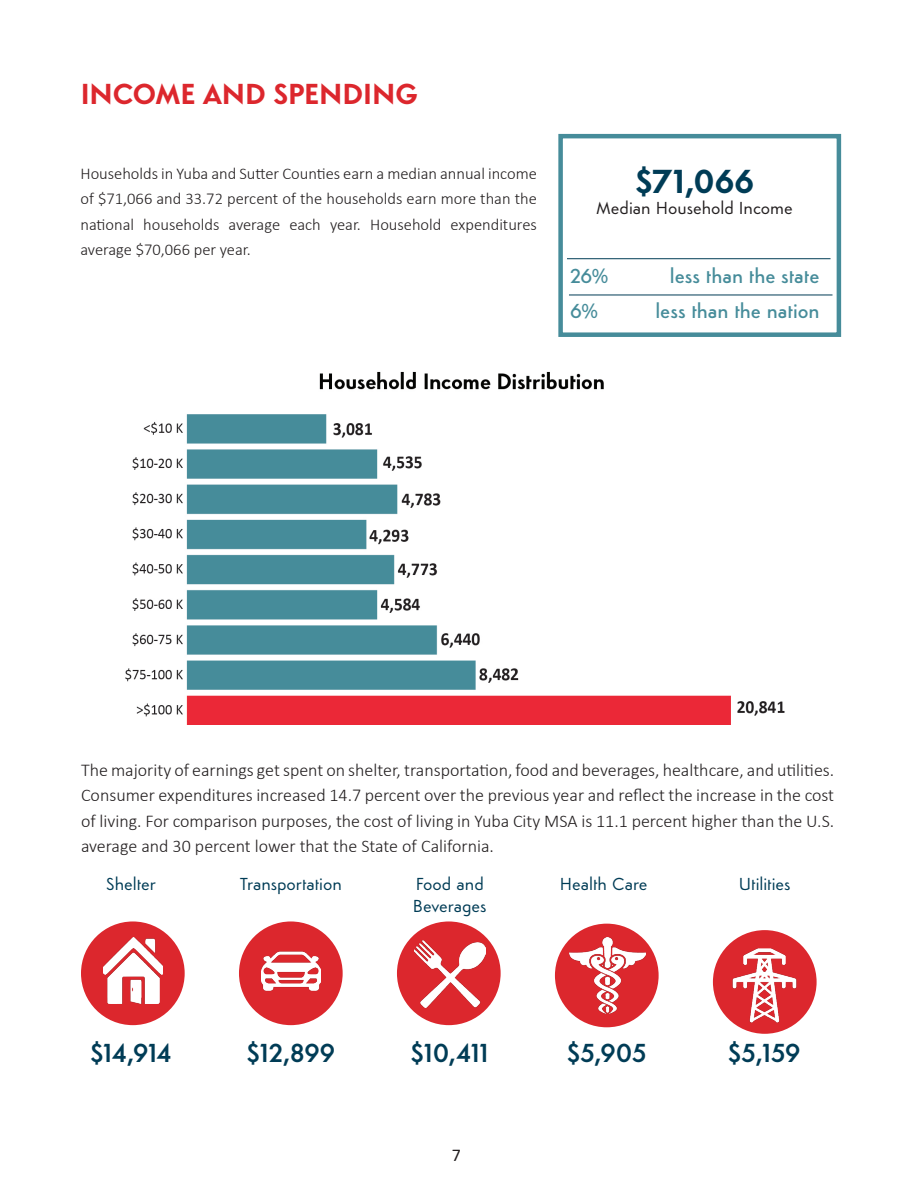
<style>
.page{position:relative;width:918px;height:1188px;background:#fff}
.page>*{position:absolute;margin:0;border:0;box-sizing:border-box;transform-origin:0 0}
.t1{font:700 34.5px "Simplo";color:#003c56}
.t2{font:700 30px "Simplo";color:#dc272d}
.t3{font:600 27px "Simplo";letter-spacing:-.01em;color:#003c56}
.t4{font:500 21px "Simplo";color:#468c9a}
.t5{font:300 18px/25.5px "Calibri";color:#231f20;text-align:justify}
.t6{font:18px/21.6px "Simplo";color:#003c56}
.t7{font:18px "Simplo";color:#231f20}
.t8{font:18px "Calibri";color:#231f20}
.t9{font:300 16.5px/25.5px "Calibri";color:#231f20;text-align:justify}
</style>
<div class="page">
<div style="left:558px;top:134px;width:283px;height:203px;border:4px solid #468c9a"></div>
<hr style="left:567px;top:258px;width:264px;height:1px;background:#003c56">
<hr style="left:569px;top:295px;width:263px;height:1px;background:#003c56">
<img style="left:125px;top:371px;width:660px;height:353px">
<div style="left:81px;top:921px;width:104px;height:104px;background:#dc272d;border-radius:50%"></div>
<div style="left:239px;top:921px;width:104px;height:104px;background:#dc272d;border-radius:50%"></div>
<div style="left:397px;top:921px;width:104px;height:104px;background:#dc272d;border-radius:50%"></div>
<div style="left:555px;top:924px;width:104px;height:103px;background:#dc272d;border-radius:50%"></div>
<div style="left:713px;top:930px;width:104px;height:104px;background:#dc272d;border-radius:50%"></div>
<img style="left:569px;top:938px;width:77px;height:75px">
<img style="left:726px;top:944px;width:77px;height:80px">
<img style="left:104px;top:938px;width:59px;height:66px">
<img style="left:262px;top:951px;width:58px;height:40px">
<img style="left:414px;top:941px;width:71px;height:66px">
<p class="t2" style="left:81px;top:76px;width:339px">INCOME AND SPENDING</p>
<p class="t9" style="left:80px;top:160px;width:458px">Households in Yuba and Sutter Counties earn a median annual income of $71,066 and 33.72 percent of the households earn more than the national households average each year. Household expenditures average $70,066 per year.</p>
<p class="t1" style="left:635px;top:161px;width:120px">$71,066</p>
<p class="t7" style="left:597px;top:198px;width:198px">Median Household Income</p>
<p class="t4" style="left:570px;top:264px;width:40px">26%</p>
<p class="t4" style="left:670px;top:264px;width:151px">less than the state</p>
<p class="t4" style="left:570px;top:299px;width:29px">6%</p>
<p class="t4" style="left:655px;top:299px;width:166px">less than the nation</p>
<p class="t5" style="left:81px;top:757px;width:755px">The majority of earnings get spent on shelter, transportation, food and beverages, healthcare, and utilities.<br>Consumer expenditures increased 14.7 percent over the previous year and reflect the increase in the cost of living. For comparison purposes, the cost of living in Yuba City MSA is 11.1 percent higher than the U.S. average and 30 percent lower that the State of California.</p>
<p class="t6" style="left:106px;top:873px;width:51px">Shelter</p>
<p class="t6" style="left:240px;top:873px;width:103px">Transportation</p>
<p class="t6" style="left:413px;top:873px;width:75px">Food and<br>Beverages</p>
<p class="t6" style="left:560px;top:873px;width:89px">Health Care</p>
<p class="t6" style="left:739px;top:873px;width:53px">Utilities</p>
<p class="t3" style="left:90px;top:1037px;width:83px">$14,914</p>
<p class="t3" style="left:247px;top:1037px;width:90px">$12,899</p>
<p class="t3" style="left:411px;top:1037px;width:79px">$10,411</p>
<p class="t3" style="left:567px;top:1037px;width:81px">$5,905</p>
<p class="t3" style="left:728px;top:1037px;width:73px">$5,159</p>
<p class="t8" style="left:452px;top:1143px;width:11px">7</p>
</div>
